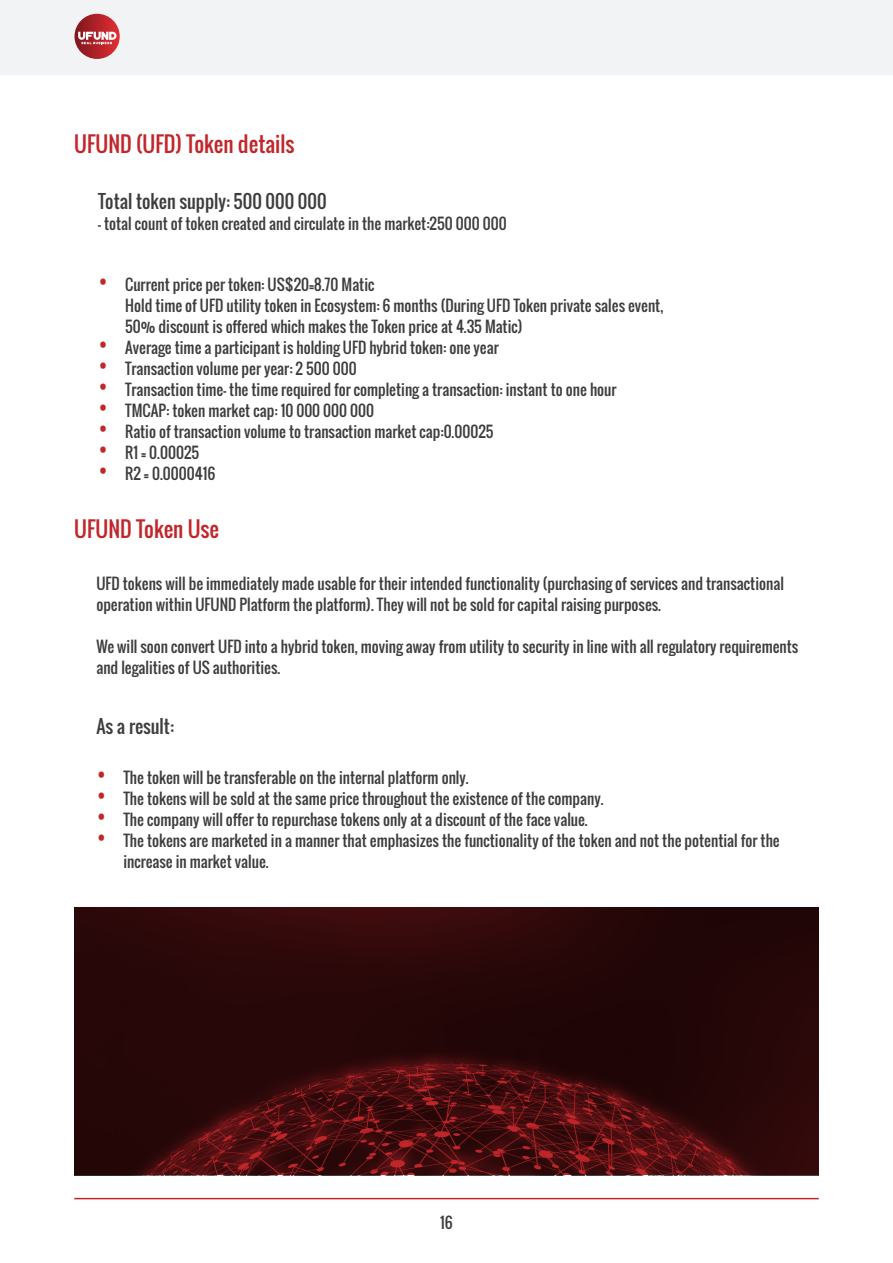
<style>
.page{position:relative;width:893px;height:1263px;background:#fff}
.page>*{position:absolute;margin:0;border:0;box-sizing:border-box;transform-origin:0 0}
.Table_of_content{font:21px "Oswald";color:#c1262a}
.t1{font:18px "Oswald";color:#3d3d3d}
.t2{font:15px/21px "Oswald";color:#3d3d3d}
.s1{font-size:21px;color:#c1262a}
</style>
<div class="page">
<svg style="left:74px;top:908px;width:745px;height:267px;background:#32090a"></svg>
<div style="left:0;top:0;width:893px;height:75px;background:#f2f3f5"></div>
<svg style="left:75px;top:14px;width:45px;height:45px"></svg>
<svg style="left:78px;top:32px;width:39px;height:12px"></svg>
<hr style="left:74px;top:1198px;width:745px;height:1px;background:#c1262a">
<p class="Table_of_content" style="left:74px;top:128px;width:222px">UFUND (UFD) Token details</p>
<p class="t1" style="left:98px;top:187px;width:230px">Total token supply: 500 000 000</p>
<p class="t2" style="left:98px;top:213px;width:410px">— total count of token created and circulate in the market:250 000 000</p>
<p class="t2" style="left:98px;top:274px;width:278px"><span class="s1">•</span> Current price per token: US$20=8.70 Matic</p>
<p class="t2" style="left:125px;top:295px;width:540px">Hold time of UFD utility token in Ecosystem: 6 months (During UFD Token private sales event,<br>50% discount is offered which makes the Token price at 4.35 Matic)</p>
<p class="t2" style="left:98px;top:337px;width:402px"><span class="s1">•</span> Average time a participant is holding UFD hybrid token: one year</p>
<p class="t2" style="left:98px;top:358px;width:260px"><span class="s1">•</span> Transaction volume per year: 2 500 000</p>
<p class="t2" style="left:98px;top:379px;width:520px"><span class="s1">•</span> Transaction time- the time required for completing a transaction: instant to one hour</p>
<p class="t2" style="left:98px;top:400px;width:277px"><span class="s1">•</span> TMCAP: token market cap: 10 000 000 000</p>
<p class="t2" style="left:98px;top:421px;width:397px"><span class="s1">•</span> Ratio of transaction volume to transaction market cap:0.00025</p>
<p class="t2" style="left:98px;top:442px;width:102px"><span class="s1">•</span> R1 = 0.00025</p>
<p class="t2" style="left:98px;top:463px;width:119px"><span class="s1">•</span> R2 = 0.0000416</p>
<p class="Table_of_content" style="left:74px;top:513px;width:146px">UFUND Token Use</p>
<p class="t2" style="left:96px;top:573px;width:689px">UFD tokens will be immediately made usable for their intended functionality (purchasing of services and transactional operation within UFUND Platform the platform). They will not be sold for capital raising purposes.</p>
<p class="t2" style="left:96px;top:636px;width:703px">We will soon convert UFD into a hybrid token, moving away from utility to security in line with all regulatory requirements and legalities of US authorities.</p>
<p class="t1" style="left:96px;top:712px;width:79px">As a result:</p>
<p class="t2" style="left:96px;top:767px;width:374px"><span class="s1">•</span> The token will be transferable on the internal platform only.</p>
<p class="t2" style="left:96px;top:788px;width:509px"><span class="s1">•</span> The tokens will be sold at the same price throughout the existence of the company.</p>
<p class="t2" style="left:96px;top:809px;width:493px"><span class="s1">•</span> The company will offer to repurchase tokens only at a discount of the face value.</p>
<p class="t2" style="left:123px;top:830px;width:658px;text-indent:-27px"><span class="s1">•</span> The tokens are marketed in a manner that emphasizes the functionality of the token and not the potential for the increase in market value.</p>
<p class="t2" style="left:440px;top:1212px;width:14px">16</p>
</div>
